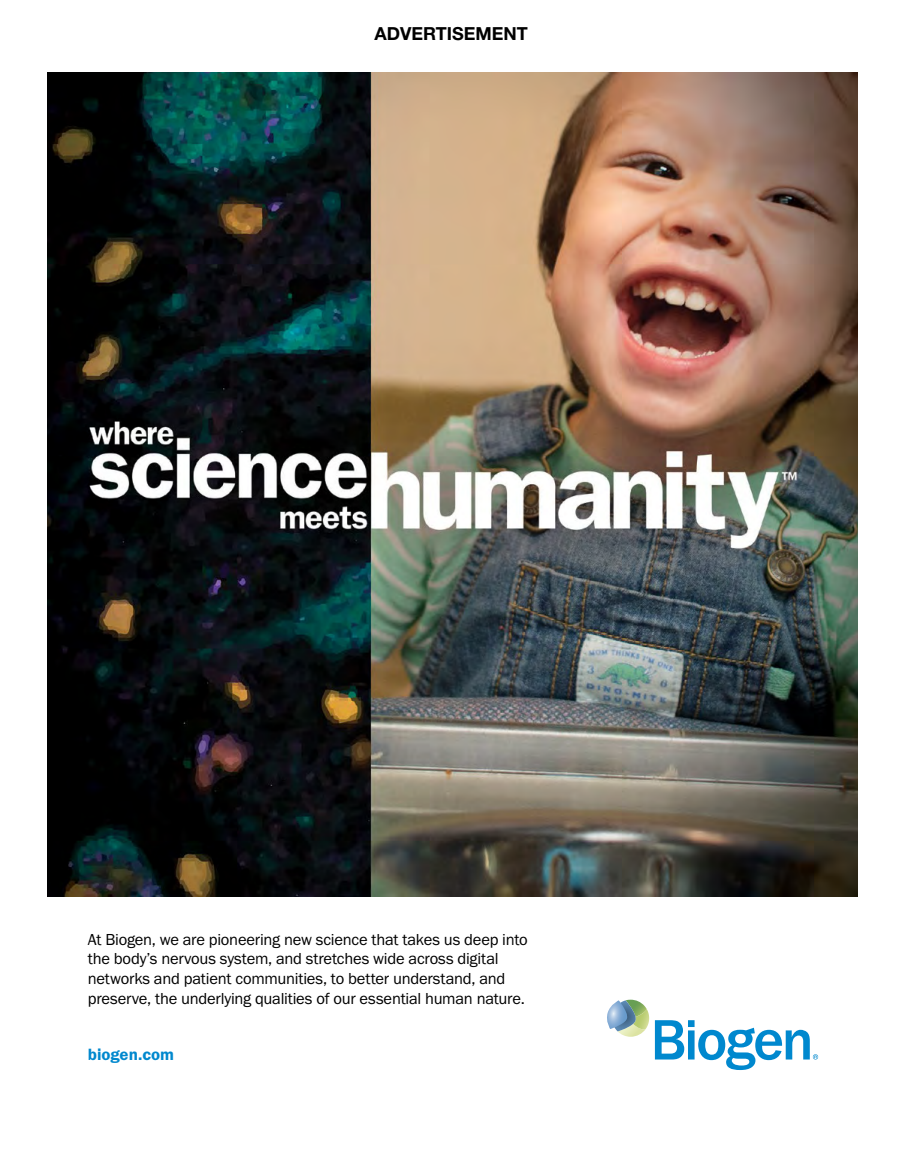
<style>
.page{position:relative;width:905px;height:1175px;background:#fff}
.page>*{position:absolute;margin:0;border:0;box-sizing:border-box;transform-origin:0 0}
.t1{font:700 18px "Helvetica Neue LT Std";color:#000}
.t2{font:16.95px "Franklin Gothic URW Dem";color:#0088ce}
.t3{font:16.5px/19.5px "Franklin Gothic URW Boo";letter-spacing:-.015em;color:#000}
</style>
<div class="page">
<img style="left:47px;top:73px;width:810px;height:823px">
<svg style="left:607px;top:999px;width:42px;height:37px"></svg>
<svg style="left:655px;top:1020px;width:163px;height:50px"></svg>
<p class="t1" style="left:374px;top:22px;width:155px">ADVERTISEMENT</p>
<p class="t3" style="left:88px;top:929px;width:441px">At Biogen, we are pioneering new science that takes us deep into the body’s nervous system, and stretches wide across digital networks and patient communities, to better understand, and preserve, the underlying qualities of our essential human nature.</p>
<p class="t2" style="left:88px;top:1043px;width:88px">biogen.com</p>
</div>
